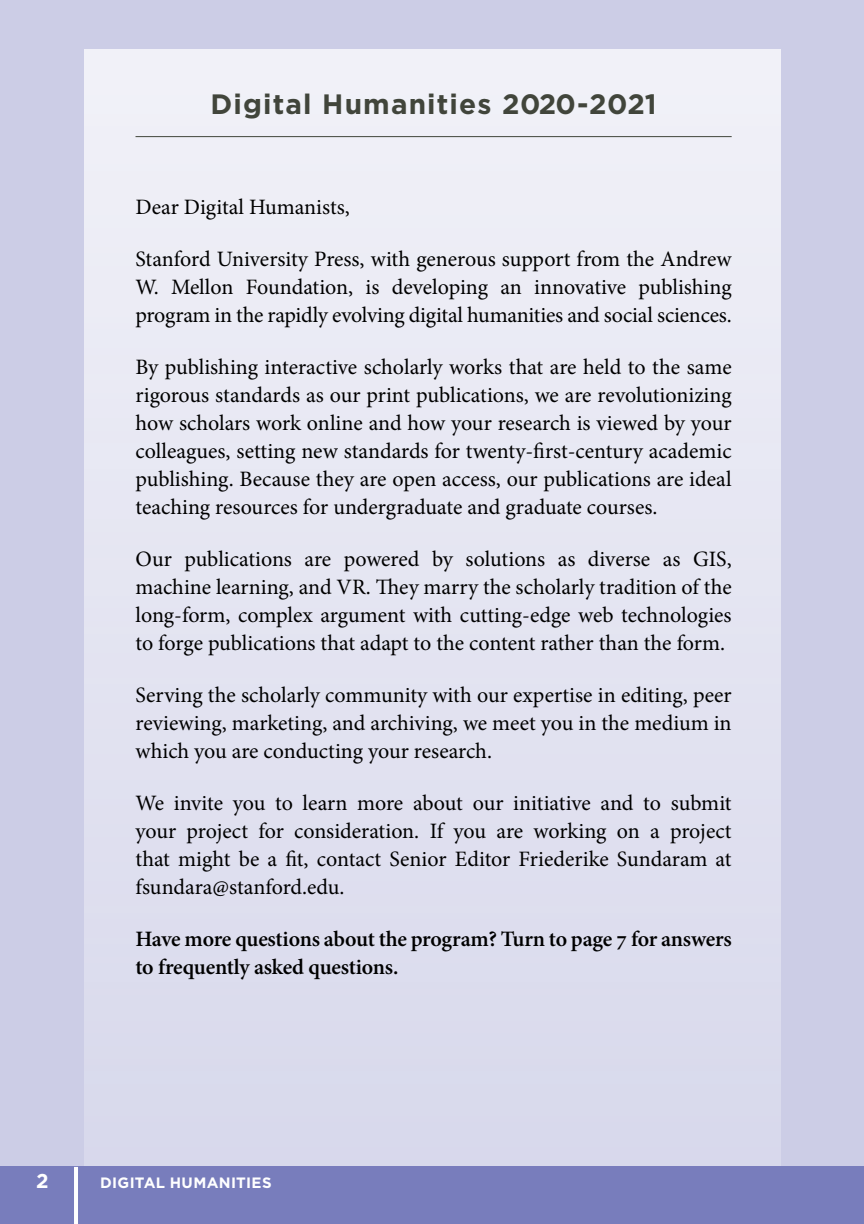
<style>
.page{position:relative;width:864px;height:1224px;background:#fff}
.page>*{position:absolute;margin:0;border:0;box-sizing:border-box;transform-origin:0 0}
.t1{font:700 28px "Gotham";letter-spacing:.04em;color:#41453b}
.t2{font:22px/28px "Minion Pro";letter-spacing:-.005em;color:#000;text-align:justify}
.t3{font:600 22px/28px "Minion Pro";letter-spacing:-.015em;color:#000}
.t4{font:700 20px "Gotham";color:#fff}
.t5{font:700 15px "Gotham";letter-spacing:.025em;color:#fff}
</style>
<div class="page">
<div style="left:0;top:0;width:864px;height:1170px;background:#cccde6"></div>
<div style="left:84px;top:49px;width:697px;height:1175px;background:#e4e5f2"></div>
<hr style="left:136px;top:136px;width:596px;height:1px;background:#41453b">
<div style="left:0;top:1166px;width:864px;height:58px;background:#787dbc"></div>
<hr style="left:74px;top:1167px;width:4px;height:57px;background:#fff">
<p class="t1" style="left:211px;top:88px;width:448px">Digital Humanities 2020-2021</p>
<p class="t2" style="left:136px;top:193px;width:216px">Dear Digital Humanists,</p>
<p class="t2" style="left:136px;top:245px;width:598px">Stanford University Press, with generous support from the Andrew W. Mellon Foundation, is developing an innovative publishing program in the rapidly evolving digital humanities and social sciences.</p>
<p class="t2" style="left:136px;top:353px;width:598px">By publishing interactive scholarly works that are held to the same rigorous standards as our print publications, we are revolutionizing how scholars work online and how your research is viewed by your colleagues, setting new standards for twenty-first-century academic publishing. Because they are open access, our publications are ideal teaching resources for undergraduate and graduate courses.</p>
<p class="t2" style="left:136px;top:545px;width:598px">Our publications are powered by solutions as diverse as GIS, machine learning, and VR. They marry the scholarly tradition of the long-form, complex argument with cutting-edge web technologies to forge publications that adapt to the content rather than the form.</p>
<p class="t2" style="left:136px;top:681px;width:598px">Serving the scholarly community with our expertise in editing, peer reviewing, marketing, and archiving, we meet you in the medium in which you are conducting your research.</p>
<p class="t2" style="left:136px;top:789px;width:598px">We invite you to learn more about our initiative and to submit your project for consideration. If you are working on a project that might be a fit, contact Senior Editor Friederike Sundaram at fsundara@stanford.edu.</p>
<p class="t3" style="left:136px;top:925px;width:598px">Have more questions about the program? Turn to page 7 for answers to frequently asked questions.</p>
<p class="t4" style="left:36px;top:1169px;width:14px">2</p>
<p class="t5" style="left:100px;top:1174px;width:171px">di gital humanities</p>
<p class="t5" style="left:100px;top:1174px;width:41px">ASIA</p>
</div>
